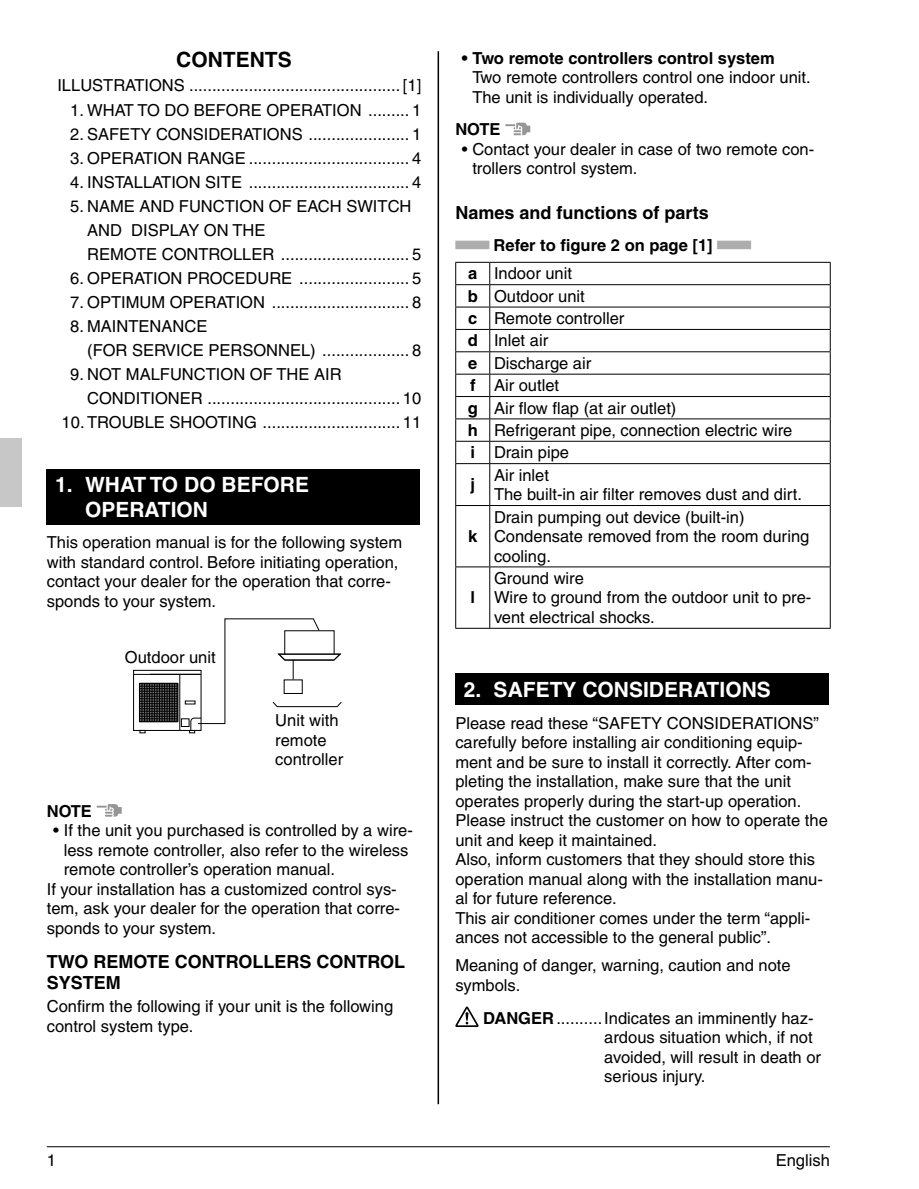
<style>
.page{position:relative;width:919px;height:1189px;background:#fff}
.page>*{position:absolute;margin:0;border:0;box-sizing:border-box;transform-origin:0 0}
.t1{font:700 21px/24.8px "Helvetica";color:#fff}
.t2{font:700 21px "Helvetica";color:#000}
.t3{font:700 18px/21px "Helvetica";color:#000}
.t4{font:16.5px/19.5px "Helvetica";color:#000}
.t5{font:700 16.5px/28px "Helvetica";color:#000}
.s1{font-weight:400}
.s2{font-weight:700}
</style>
<div class="page">
<hr style="left:47px;top:1146px;width:782px;height:1px;background:#000">
<hr style="left:437px;top:51px;width:2px;height:1053px;background:#000">
<div style="left:0;top:438px;width:21px;height:68px;background:#c7c7c7"></div>
<div style="left:47px;top:468px;width:372px;height:56px;background:#000"></div>
<svg style="left:133px;top:618px;width:209px;height:115px"></svg>
<svg style="left:96px;top:804px;width:26px;height:12px"></svg>
<div style="left:455px;top:241px;width:295px;height:8px;background:#adadad"></div>
<div style="left:489px;top:238px;width:227px;height:15px;background:#fff"></div>
<svg style="left:505px;top:123px;width:25px;height:12px"></svg>
<hr style="left:455px;top:262px;width:34px;height:1px;background:#000">
<hr style="left:489px;top:262px;width:341px;height:1px;background:#000">
<hr style="left:455px;top:284px;width:34px;height:1px;background:#000">
<hr style="left:489px;top:284px;width:341px;height:1px;background:#000">
<hr style="left:455px;top:307px;width:34px;height:1px;background:#000">
<hr style="left:489px;top:307px;width:341px;height:1px;background:#000">
<hr style="left:455px;top:329px;width:34px;height:1px;background:#000">
<hr style="left:489px;top:329px;width:341px;height:1px;background:#000">
<hr style="left:455px;top:351px;width:34px;height:1px;background:#000">
<hr style="left:489px;top:351px;width:341px;height:1px;background:#000">
<hr style="left:455px;top:374px;width:34px;height:1px;background:#000">
<hr style="left:489px;top:374px;width:341px;height:1px;background:#000">
<hr style="left:455px;top:396px;width:34px;height:1px;background:#000">
<hr style="left:489px;top:396px;width:341px;height:1px;background:#000">
<hr style="left:455px;top:418px;width:34px;height:1px;background:#000">
<hr style="left:489px;top:418px;width:341px;height:1px;background:#000">
<hr style="left:455px;top:441px;width:34px;height:1px;background:#000">
<svg style="left:455px;top:263px;width:1px;height:200px"></svg>
<hr style="left:489px;top:441px;width:341px;height:1px;background:#000">
<svg style="left:489px;top:263px;width:1px;height:200px"></svg>
<svg style="left:829px;top:263px;width:1px;height:200px"></svg>
<hr style="left:455px;top:463px;width:34px;height:1px;background:#000">
<hr style="left:455px;top:464px;width:1px;height:41px;background:#000">
<hr style="left:489px;top:463px;width:341px;height:1px;background:#000">
<hr style="left:489px;top:464px;width:1px;height:41px;background:#000">
<hr style="left:829px;top:464px;width:1px;height:41px;background:#000">
<hr style="left:455px;top:505px;width:34px;height:1px;background:#000">
<hr style="left:455px;top:506px;width:1px;height:60px;background:#000">
<hr style="left:489px;top:505px;width:341px;height:1px;background:#000">
<hr style="left:489px;top:506px;width:1px;height:60px;background:#000">
<hr style="left:829px;top:506px;width:1px;height:60px;background:#000">
<hr style="left:455px;top:566px;width:34px;height:1px;background:#000">
<hr style="left:455px;top:567px;width:1px;height:61px;background:#000">
<hr style="left:489px;top:566px;width:341px;height:1px;background:#000">
<hr style="left:489px;top:567px;width:1px;height:61px;background:#000">
<hr style="left:829px;top:567px;width:1px;height:61px;background:#000">
<hr style="left:455px;top:628px;width:375px;height:1px;background:#000">
<div style="left:455px;top:673px;width:373px;height:31px;background:#000"></div>
<svg style="left:455px;top:1006px;width:23px;height:20px"></svg>
<p class="t2" style="left:176px;top:52px;width:117px">CONTENTS</p>
<p class="t4" style="left:57px;top:77px;width:365px">ILLUSTRATIONS .............................................. [1]</p>
<p class="t4" style="left:70px;top:102px;width:352px">1. WHAT TO DO BEFORE OPERATION ......... 1</p>
<p class="t4" style="left:70px;top:126px;width:352px">2. SAFETY CONSIDERATIONS ...................... 1</p>
<p class="t4" style="left:70px;top:150px;width:352px">3. OPERATION RANGE ................................... 4</p>
<p class="t4" style="left:70px;top:174px;width:352px">4. INSTALLATION SITE ................................... 4</p>
<p class="t4" style="left:87px;top:195px;width:335px;line-height:24px;text-indent:-17px">5. NAME AND FUNCTION OF EACH SWITCH<br>AND DISPLAY ON THE<br>REMOTE CONTROLLER ............................ 5</p>
<p class="t4" style="left:70px;top:270px;width:352px">6. OPERATION PROCEDURE ........................ 5</p>
<p class="t4" style="left:70px;top:294px;width:352px">7. OPTIMUM OPERATION .............................. 8</p>
<p class="t4" style="left:87px;top:315px;width:335px;line-height:24px;text-indent:-17px">8. MAINTENANCE<br>(FOR SERVICE PERSONNEL) ................... 8</p>
<p class="t4" style="left:87px;top:363px;width:335px;line-height:24px;text-indent:-17px">9. NOT MALFUNCTION OF THE AIR<br>CONDITIONER .......................................... 10</p>
<p class="t4" style="left:62px;top:414px;width:361px">10. TROUBLE SHOOTING .............................. 11</p>
<p class="t1" style="left:85px;top:474px;width:225px;text-indent:-30px">1. WHAT TO DO BEFORE<br>OPERATION</p>
<p class="t4" style="left:47px;top:534px;width:357px">This operation manual is for the following system with standard control. Before initiating operation, contact your dealer for the operation that corre&shy;sponds to your system.</p>
<p class="t4" style="left:125px;top:649px;width:92px">Outdoor unit</p>
<p class="t4" style="left:275px;top:711px;width:69px">Unit with remote controller</p>
<p class="t5" style="left:47px;top:798px;width:47px">NOTE</p>
<p class="t4" style="left:53px;top:822px;width:361px">• If the unit you purchased is controlled by a wire-</p>
<p class="t4" style="left:64px;top:841px;width:346px">less remote controller, also refer to the wireless</p>
<p class="t4" style="left:64px;top:861px;width:273px">remote controller’s operation manual.</p>
<p class="t4" style="left:47px;top:880px;width:351px">If your installation has a customized control sys-</p>
<p class="t4" style="left:47px;top:900px;width:355px">tem, ask your dealer for the operation that corre-</p>
<p class="t4" style="left:47px;top:919px;width:171px">sponds to your system.</p>
<p class="t3" style="left:47px;top:952px;width:360px">TWO REMOTE CONTROLLERS CONTROL<br>SYSTEM</p>
<p class="t4" style="left:47px;top:998px;width:348px">Confirm the following if your unit is the following control system type.</p>
<p class="t5" style="left:461px;top:46px;width:314px">• Two remote controllers control system</p>
<p class="t4" style="left:472px;top:69px;width:340px">Two remote controllers control one indoor unit.<br>The unit is individually operated.</p>
<p class="t5" style="left:455px;top:117px;width:47px">NOTE</p>
<p class="t4" style="left:472px;top:141px;width:343px;text-indent:-11px">• Contact your dealer in case of two remote con&shy;trollers control system.</p>
<p class="t3" style="left:455px;top:204px;width:255px">Names and functions of parts</p>
<p class="t5" style="left:468px;top:233px;width:246px;text-indent:25px">Refer to figure 2 on page [1] a <span class="s1">Indoor unit</span></p>
<p class="t4" style="left:467px;top:286px;width:326px;line-height:22.4px"><span class="s2">b</span> Outdoor unit<br><span class="s2">c</span> Remote controller<br><span class="s2">d</span> Inlet air<br><span class="s2">e</span> Discharge air<br><span class="s2">f</span> Air outlet<br><span class="s2">g</span> Air flow flap (at air outlet)<br><span class="s2">h</span> Refrigerant pipe, connection electric wire <span class="s2">i</span> Drain pipe</p>
<p class="t5" style="left:470px;top:472px;width:6px">j</p>
<p class="t4" style="left:494px;top:466px;width:309px">Air inlet<br>The built-in air filter removes dust and dirt.</p>
<p class="t5" style="left:468px;top:523px;width:11px">k</p>
<p class="t4" style="left:494px;top:508px;width:317px">Drain pumping out device (built-in)<br>Condensate removed from the room during cooling.</p>
<p class="t5" style="left:470px;top:585px;width:6px">l</p>
<p class="t4" style="left:494px;top:570px;width:319px">Ground wire<br>Wire to ground from the outdoor unit to pre&shy;vent electrical shocks.</p>
<p class="t1" style="left:463px;top:679px;width:308px">2. SAFETY CONSIDERATIONS</p>
<p class="t4" style="left:455px;top:714px;width:374px">Please read these “SAFETY CONSIDERATIONS” carefully before installing air conditioning equip&shy;ment and be sure to install it correctly. After com&shy;pleting the installation, make sure that the unit operates properly during the start-up operation.<br>Please instruct the customer on how to operate the unit and keep it maintained.<br>Also, inform customers that they should store this operation manual along with the installation manu&shy;al for future reference.<br>This air conditioner comes under the term “appli&shy;ances not accessible to the general public”.</p>
<p class="t4" style="left:455px;top:957px;width:337px">Meaning of danger, warning, caution and note symbols.</p>
<p class="t4" style="left:604px;top:1009px;width:218px;text-indent:-121px"><span class="s2">DANGER</span> ..........Indicates an imminently haz&shy;ardous situation which, if not avoided, will result in death or serious injury.</p>
<p class="t4" style="left:47px;top:1152px;width:11px">1</p>
<p class="t4" style="left:775px;top:1152px;width:56px">English</p>
</div>
